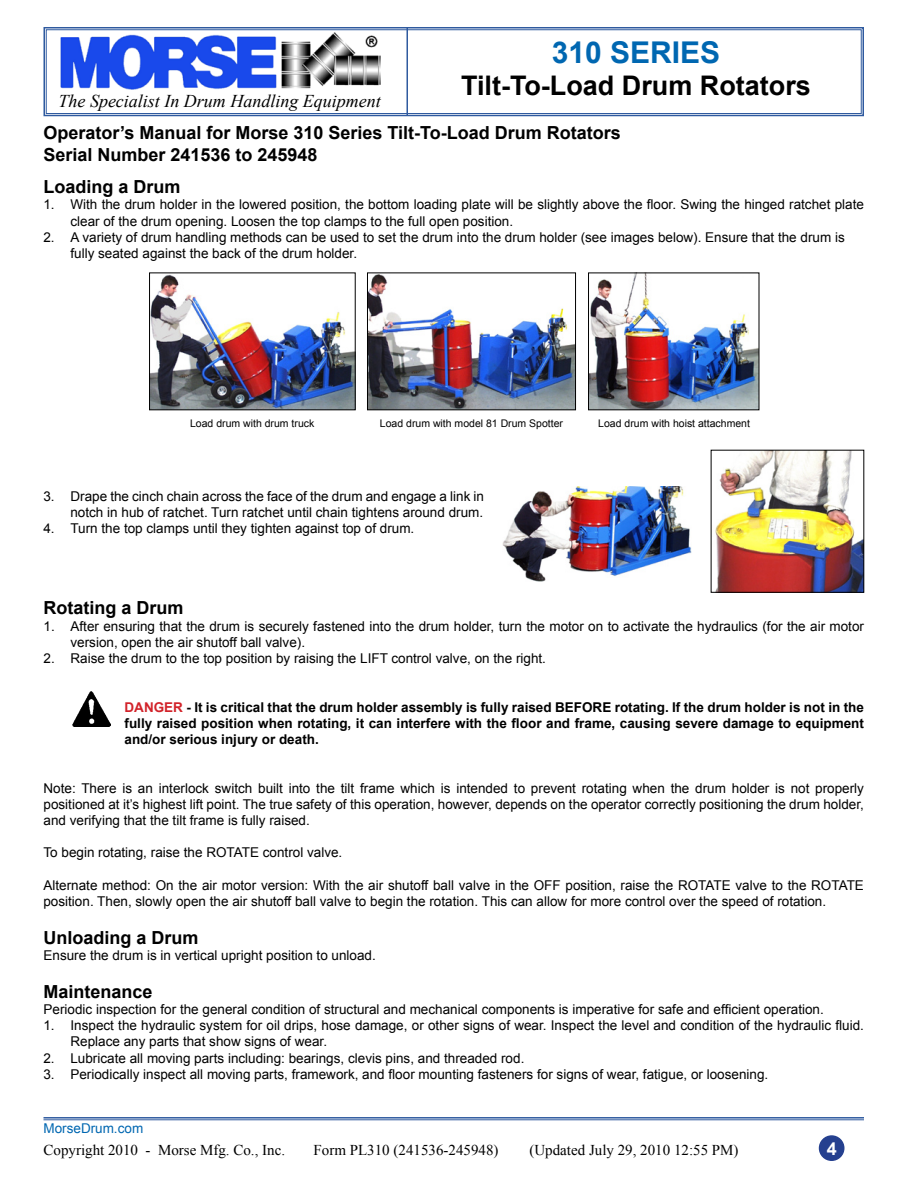
<style>
.page{position:relative;width:918px;height:1188px;background:#fff}
.page>*{position:absolute;margin:0;border:0;box-sizing:border-box;transform-origin:0 0}
.t1{font:700 30px "Arial";color:#0067b1}
.t2{font:700 27px "Arial";color:#000}
.t3{font:700 18px/21.6px "Arial";color:#000}
.t4{font:italic 18px "Times New Roman";color:#000}
.t5{font:700 18px "Arial";color:#fff}
.t6{font:15px "Times New Roman";color:#000}
.t7{font:13.5px/16.2px "Arial";color:#000}
.t8{font:700 13.5px/16.2px "Arial";color:#000;text-align:justify}
.t9{font:13.5px "Arial";color:#0067b1}
.t10{font:10.5px "Arial";color:#000}
.s1{color:#d2232a}
</style>
<div class="page">
<svg style="left:43px;top:27px;width:821px;height:90px"></svg>
<div style="left:46px;top:29px;width:816px;height:85px;border:1px solid #2f5a9f"></div>
<hr style="left:406px;top:28px;width:2px;height:88px;background:#2f5a9f">
<div style="left:820px;top:1136px;width:24px;height:24px;background:#25408f;border-radius:50%"></div>
<div style="left:819px;top:1135px;width:25px;height:26px;border:2px solid #25408f;border-radius:50%"></div>
<hr style="left:43px;top:1117px;width:821px;height:2px;background:#2f5a9f">
<hr style="left:43px;top:1120px;width:821px;height:1px;background:#2f5a9f">
<img style="left:72px;top:692px;width:39px;height:34px">
<img style="left:151px;top:275px;width:202px;height:133px">
<div style="left:149px;top:273px;width:206px;height:137px;border:1px solid #000"></div>
<img style="left:369px;top:275px;width:205px;height:133px">
<div style="left:367px;top:273px;width:209px;height:137px;border:1px solid #000"></div>
<img style="left:590px;top:275px;width:167px;height:133px">
<div style="left:588px;top:273px;width:171px;height:137px;border:1px solid #000"></div>
<img style="left:502px;top:487px;width:190px;height:95px">
<img style="left:715px;top:452px;width:147px;height:138px">
<h1 class="t1" style="left:552px;top:33px;width:170px">310 SERIES</h1>
<h2 class="t2" style="left:461px;top:68px;width:351px">Tilt-To-Load Drum Rotators</h2>
<h3 class="t3" style="left:44px;top:122px;width:579px">Operator’s Manual for Morse 310 Series Tilt-To-Load Drum Rotators<br>Serial Number 241536 to 245948</h3>
<h3 class="t4" style="left:58px;top:89px;width:324px">The Specialist In Drum Handling Equipment</h3>
<h3 class="t3" style="left:44px;top:177px;width:139px">Loading a Drum</h3>
<p class="t7" style="left:70px;top:197px;width:795px;text-indent:-27px">1. With the drum holder in the lowered position, the bottom loading plate will be slightly above the floor. Swing the hinged ratchet plate clear of the drum opening. Loosen the top clamps to the full open position.</p>
<p class="t7" style="left:70px;top:229px;width:776px;text-indent:-27px">2. A variety of drum handling methods can be used to set the drum into the drum holder (see images below). Ensure that the drum is fully seated against the back of the drum holder.</p>
<p class="t10" style="left:190px;top:416px;width:126px">Load drum with drum truck</p>
<p class="t10" style="left:380px;top:416px;width:185px">Load drum with model 81 Drum Spotter</p>
<p class="t10" style="left:598px;top:416px;width:153px">Load drum with hoist attachment</p>
<p class="t7" style="left:43px;top:488px;width:442px;text-align:right">3. Drape the cinch chain across the face of the drum and engage a link in notch in hub of ratchet. Turn ratchet until chain tightens around drum.</p>
<p class="t7" style="left:43px;top:521px;width:372px">4. Turn the top clamps until they tighten against top of drum.</p>
<h3 class="t3" style="left:44px;top:598px;width:142px">Rotating a Drum</h3>
<p class="t7" style="left:71px;top:618px;width:795px;text-indent:-27px">1. After ensuring that the drum is securely fastened into the drum holder, turn the motor on to activate the hydraulics (for the air motor version, open the air shutoff ball valve).</p>
<p class="t7" style="left:44px;top:650px;width:504px">2. Raise the drum to the top position by raising the LIFT control valve, on the right.</p>
<p class="t8" style="left:125px;top:699px;width:741px"><span class="s1">DANGER</span> - It is critical that the drum holder assembly is fully raised BEFORE rotating. If the drum holder is not in the fully raised position when rotating, it can interfere with the floor and frame, causing severe damage to equipment and/or serious injury or death.</p>
<p class="t7" style="left:44px;top:780px;width:822px;text-align:justify">Note: There is an interlock switch built into the tilt frame which is intended to prevent rotating when the drum holder is not properly positioned at it’s highest lift point. The true safety of this operation, however, depends on the operator correctly positioning the drum holder, and verifying that the tilt frame is fully raised.</p>
<p class="t7" style="left:44px;top:845px;width:300px">To begin rotating, raise the ROTATE control valve.</p>
<p class="t7" style="left:43px;top:877px;width:822px">Alternate method: On the air motor version: With the air shutoff ball valve in the OFF position, raise the ROTATE valve to the ROTATE position. Then, slowly open the air shutoff ball valve to begin the rotation. This can allow for more control over the speed of rotation.</p>
<h3 class="t3" style="left:44px;top:927px;width:157px">Unloading a Drum</h3>
<p class="t7" style="left:44px;top:947px;width:334px">Ensure the drum is in vertical upright position to unload.</p>
<h3 class="t3" style="left:44px;top:981px;width:111px">Maintenance</h3>
<p class="t7" style="left:44px;top:1001px;width:782px">Periodic inspection for the general condition of structural and mechanical components is imperative for safe and efficient operation.</p>
<p class="t7" style="left:70px;top:1017px;width:795px;text-indent:-27px">1. Inspect the hydraulic system for oil drips, hose damage, or other signs of wear. Inspect the level and condition of the hydraulic fluid.<br>Replace any parts that show signs of wear.</p>
<p class="t7" style="left:43px;top:1050px;width:482px">2. Lubricate all moving parts including: bearings, clevis pins, and threaded rod.</p>
<p class="t7" style="left:43px;top:1066px;width:726px">3. Periodically inspect all moving parts, framework, and floor mounting fasteners for signs of wear, fatigue, or loosening.</p>
<p class="t9" style="left:44px;top:1120px;width:101px">MorseDrum.com</p>
<p class="t6" style="left:44px;top:1140px;width:243px">Copyright 2010 - Morse Mfg. Co., Inc.</p>
<p class="t6" style="left:314px;top:1140px;width:186px">Form PL310 (241536-245948)</p>
<p class="t6" style="left:530px;top:1140px;width:211px">(Updated July 29, 2010 12:55 PM)</p>
<h3 class="t5" style="left:827px;top:1137px;width:12px">4</h3>
</div>
